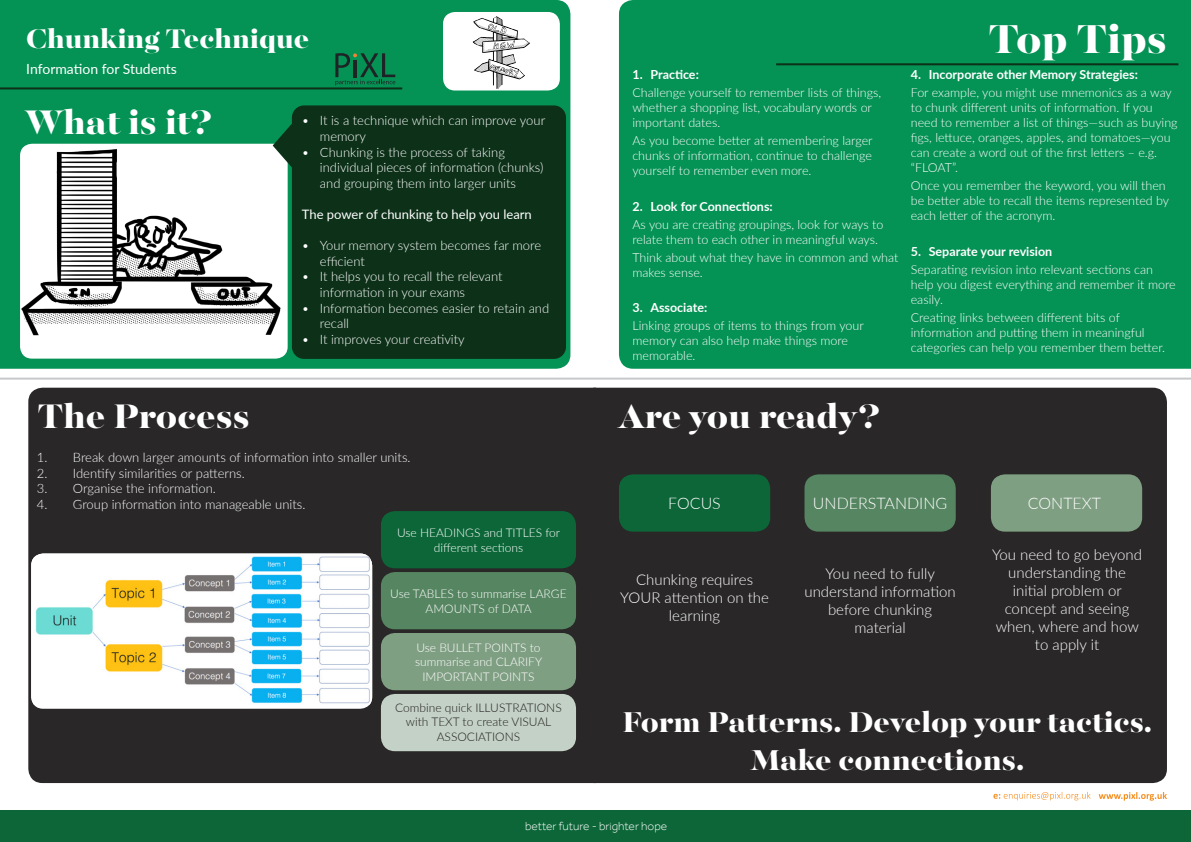
<style>
.page{position:relative;width:1191px;height:842px;background:#fff}
.page>*{position:absolute;margin:0;border:0;box-sizing:border-box;transform-origin:0 0}
.t1{font:800 45px "Majesti Banner";color:#fff}
.t2{font:800 38px "Majesti Banner";color:#fff}
.t3{font:800 32px "Majesti Banner";color:#fff}
.t4{font:800 30px "Majesti Banner";color:#fff}
.t5{font:300 16px "Lato";color:#fff}
.t6{font:300 15px/18px "Lato";color:#fff;text-align:center}
.t7{font:14px "Lato";color:#fff}
.t8{font:300 13px/15.6px "Lato";color:#fff}
.t9{font:13px "Lato";color:#fff}
.t10{font:300 12.5px/15px "Lato";color:#fff}
.t11{font:700 12.5px "Lato";color:#fff}
.t12{font:300 12px/14.4px "Lato";color:#fff;text-align:center}
.t13{font:300 12px/14.4px "Lato";color:#231f20;text-align:center}
.t14{font:300 12px "Effra";color:#fff}
</style>
<div class="page">
<div style="left:28px;top:388px;width:565px;height:395px;background:#292727"></div>
<div style="left:0;top:0;width:570px;height:369px;background:#059255"></div>
<div style="left:593px;top:388px;width:574px;height:395px;background:#292727"></div>
<div style="left:619px;top:0;width:572px;height:369px;background:#059255"></div>
<hr style="left:0;top:87px;width:402px;height:2px;background:#0c3018">
<hr style="left:0;top:378px;width:1191px;height:2px;background:#c7c8ca">
<div style="left:1px;top:811px;width:595px;height:31px;background:#0c6638"></div>
<div style="left:31px;top:553px;width:341px;height:156px;background:#fff;border-radius:12px"></div>
<img style="left:31px;top:553px;width:341px;height:152px">
<svg style="left:1098px;top:792px;width:69px;height:9px"></svg>
<svg style="left:993px;top:792px;width:97px;height:8px"></svg>
<div style="left:596px;top:811px;width:595px;height:31px;background:#0c6638"></div>
<img style="left:17px;top:144px;width:256px;height:213px">
<div style="left:273px;top:105px;width:293px;height:254px;background:#0c3018"></div>
<div style="left:443px;top:12px;width:117px;height:79px;background:#fff;border-radius:12px"></div>
<img style="left:472px;top:16px;width:58px;height:73px">
<div style="left:381px;top:511px;width:195px;height:57px;background:#0c6638;border-radius:14px"></div>
<div style="left:381px;top:572px;width:195px;height:57px;background:#568561;border-radius:14px"></div>
<div style="left:381px;top:633px;width:195px;height:57px;background:#7f9f83;border-radius:14px"></div>
<div style="left:381px;top:694px;width:195px;height:57px;background:#c4d1c6;border-radius:14px"></div>
<hr style="left:776px;top:63px;width:402px;height:2px;background:#0c3018">
<div style="left:619px;top:474px;width:151px;height:58px;background:#0c6638;border-radius:14px"></div>
<div style="left:804px;top:474px;width:151px;height:58px;background:#568561;border-radius:14px"></div>
<div style="left:991px;top:474px;width:151px;height:58px;background:#7f9f83;border-radius:14px"></div>
<svg style="left:335px;top:53px;width:60px;height:33px;background:#0d7247"></svg>
<p class="t4" style="left:26px;top:19px;width:285px">Chunking Technique</p>
<p class="t7" style="left:26px;top:59px;width:152px">Information for Students</p>
<p class="t2" style="left:25px;top:97px;width:188px">What is it?</p>
<p class="t2" style="left:37px;top:392px;width:214px">The Process</p>
<p class="t8" style="left:320px;top:112px;width:227px;text-indent:-18px">• It is a technique which can improve your memory</p>
<p class="t8" style="left:320px;top:144px;width:225px;text-indent:-18px">• Chunking is the process of taking individual pieces of information (chunks) and grouping them into larger units</p>
<p class="t9" style="left:302px;top:205px;width:231px">The power of chunking to help you learn</p>
<p class="t8" style="left:320px;top:237px;width:223px;text-indent:-18px">• Your memory system becomes far more efficient</p>
<p class="t8" style="left:320px;top:268px;width:184px;text-indent:-18px">• It helps you to recall the relevant information in your exams</p>
<p class="t8" style="left:320px;top:300px;width:231px;text-indent:-18px">• Information becomes easier to retain and recall</p>
<p class="t8" style="left:302px;top:331px;width:164px">• It improves your creativity</p>
<p class="t8" style="left:37px;top:449px;width:375px">1. Break down larger amounts of information into smaller units.</p>
<p class="t8" style="left:37px;top:465px;width:209px">2. Identify similarities or patterns.</p>
<p class="t8" style="left:37px;top:480px;width:180px">3. Organise the information.</p>
<p class="t8" style="left:37px;top:496px;width:270px">4. Group information into manageable units.</p>
<p class="t12" style="left:397px;top:525px;width:165px">Use HEADINGS and TITLES for different sections</p>
<p class="t12" style="left:390px;top:586px;width:178px">Use TABLES to summarise LARGE<br>AMOUNTS of DATA</p>
<p class="t12" style="left:415px;top:640px;width:128px">Use BULLET POINTS to summarise and CLARIFY<br>IMPORTANT POINTS</p>
<p class="t13" style="left:395px;top:700px;width:168px">Combine quick ILLUSTRATIONS with TEXT to create VISUAL<br>ASSOCIATIONS</p>
<p class="t11" style="left:632px;top:66px;width:68px">1. Practice:</p>
<p class="t10" style="left:632px;top:85px;width:250px">Challenge yourself to remember lists of things, whether a shopping list, vocabulary words or important dates.</p>
<p class="t10" style="left:632px;top:133px;width:242px;text-align:justify">As you become better at remembering larger chunks of information, continue to challenge yourself to remember even more.</p>
<p class="t11" style="left:632px;top:197px;width:142px">2. Look for Connections:</p>
<p class="t10" style="left:632px;top:216px;width:252px">As you are creating groupings, look for ways to relate them to each other in meaningful ways.</p>
<p class="t10" style="left:632px;top:249px;width:267px">Think about what they have in common and what makes sense.</p>
<p class="t11" style="left:632px;top:298px;width:76px">3. Associate:</p>
<p class="t10" style="left:632px;top:318px;width:233px">Linking groups of items to things from your memory can also help make things more memorable.</p>
<p class="t1" style="left:988px;top:10px;width:180px">Top Tips</p>
<p class="t11" style="left:910px;top:66px;width:229px">4. Incorporate other Memory Strategies:</p>
<p class="t10" style="left:910px;top:85px;width:268px">For example, you might use mnemonics as a way to chunk different units of information. If you need to remember a list of things—such as buying figs, lettuce, oranges, apples, and tomatoes—you can create a word out of the first letters – e.g. “FLOAT”.</p>
<p class="t10" style="left:910px;top:178px;width:260px">Once you remember the keyword, you will then be better able to recall the items represented by each letter of the acronym.</p>
<p class="t11" style="left:910px;top:242px;width:143px">5. Separate your revision</p>
<p class="t10" style="left:910px;top:261px;width:266px">Separating revision into relevant sections can help you digest everything and remember it more easily.</p>
<p class="t10" style="left:910px;top:309px;width:256px">Creating links between different bits of information and putting them in meaningful categories can help you remember them better.</p>
<p class="t2" style="left:619px;top:392px;width:262px">Are you ready?</p>
<p class="t5" style="left:668px;top:492px;width:54px">FOCUS</p>
<p class="t5" style="left:813px;top:492px;width:136px">UNDERSTANDING</p>
<p class="t5" style="left:1028px;top:492px;width:75px">CONTEXT</p>
<p class="t6" style="left:620px;top:570px;width:150px">Chunking requires<br>YOUR attention on the learning</p>
<p class="t6" style="left:804px;top:564px;width:153px">You need to fully understand information before chunking material</p>
<p class="t6" style="left:992px;top:545px;width:151px">You need to go beyond understanding the initial problem or concept and seeing when, where and how to apply it</p>
<p class="t3" style="left:622px;top:701px;width:531px">Form Patterns. Develop your tactics.</p>
<p class="t3" style="left:750px;top:740px;width:275px">Make connections.</p>
<p class="t14" style="left:525px;top:819px;width:144px">better future - brighter hope</p>
</div>
